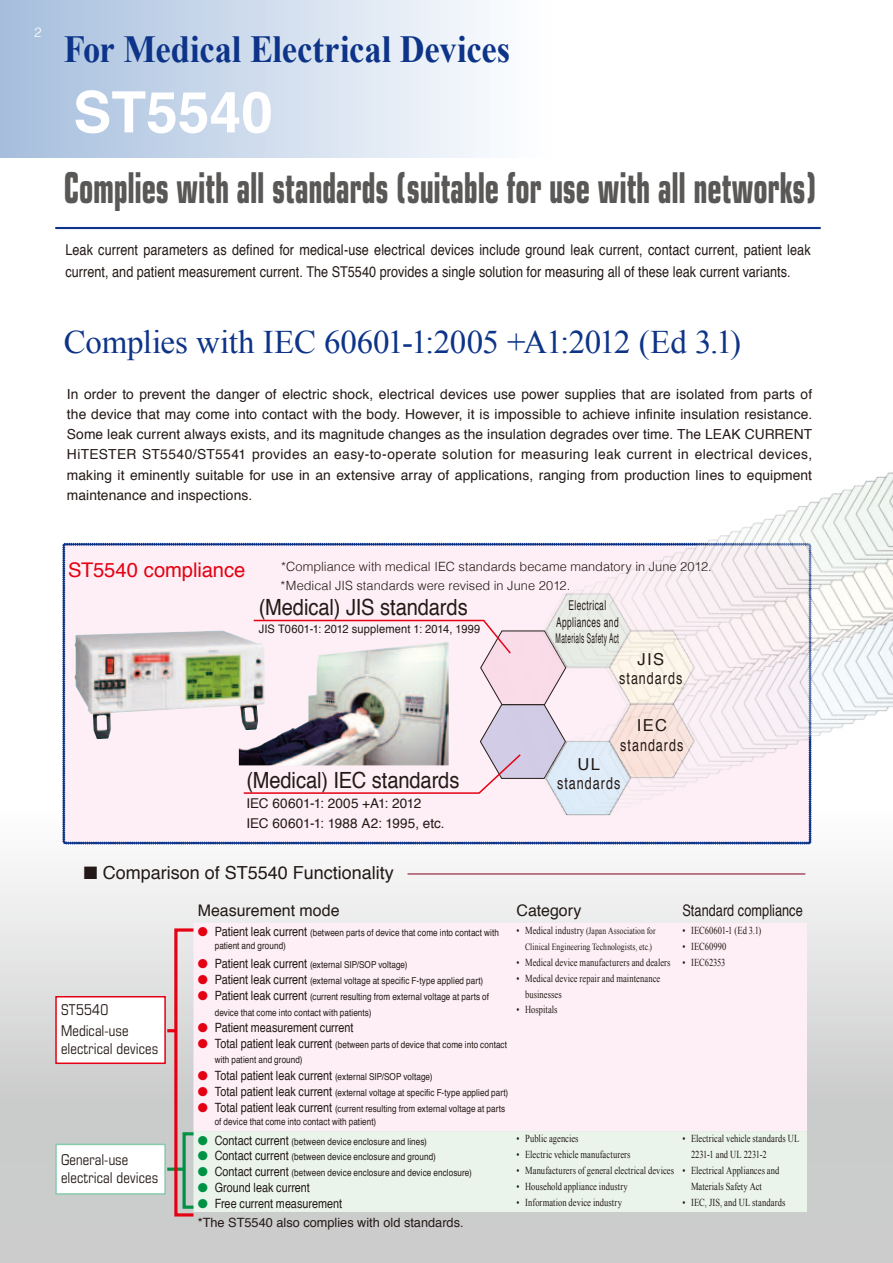
<style>
.page{position:relative;width:893px;height:1263px;background:#fff}
.page>*{position:absolute;margin:0;border:0;box-sizing:border-box;transform-origin:0 0}
.t1{font:700 57px "Helvetica";color:#fff}
.t2{font:700 condensed 42.45px "Eurostile";letter-spacing:-.01em;color:#595857;scale:.72 1}
.t3{font:700 38.25px "Times New Roman";color:#0d3488;scale:.9 1}
.t4{font:33px "Times New Roman";letter-spacing:-.01em;color:#0d3488}
.t5{font:22.35px "Helvetica";letter-spacing:-.005em;color:#231916;scale:.9 1}
.t6{font:20.25px "Helvetica";color:#e60013}
.t7{font:18px "Helvetica";color:#231916}
.t8{font:16.5px/19.5px "Helvetica";letter-spacing:.08em;color:#231916;text-align:center}
.t9{font:15.9px "Helvetica";color:#231916}
.t10{font:15.9px "Helvetica";color:#231916;scale:.8 1}
.t11{font:14.85px/22.4px "Helvetica";letter-spacing:.005em;color:#231916;scale:.85 1}
.t12{font:condensed 14.85px/18px "Eurostile";letter-spacing:.005em;color:#231916;scale:.95 1}
.t13{font:13.8px/20.2px "Helvetica";letter-spacing:.005em;color:#231916;text-align:justify}
.t14{font:13.5px/19.5px "Helvetica";letter-spacing:.01em;color:#231916}
.t15{font:13.5px/16.5px "Helvetica";letter-spacing:.05em;color:#231916;text-align:center;scale:.62 1}
.t16{font:300 13.5px "Helvetica";color:#fff}
.t17{font:300 12.75px/19.2px "Helvetica";letter-spacing:.005em;color:#231916}
.t18{font:12.75px "Helvetica";color:#231916;scale:.85 1}
.t19{font:12.75px "Helvetica";color:#231916}
.t20{font:11.7px "Helvetica";letter-spacing:.01em;color:#231916;scale:.95 1}
.t21{font:10.65px/15.9px "Times New Roman";letter-spacing:.005em;color:#231916;scale:.8 1}
.t22{font:9.6px/12.9px "Helvetica";letter-spacing:.01em;color:#231916;scale:.85 1}
.t23{font:9.6px/15.9px "Times New Roman";letter-spacing:.01em;color:#231916;text-align:center;scale:.8 1}
.s1{color:#e60013}
.s2{font-size:12.75px}
.s3{font-size:10.65px}
.s4{color:#009244}
</style>
<div class="page">
<div style="left:0;top:0;width:561px;height:157px;background:linear-gradient(to right,#a6bedd,#fff)"></div>
<div style="left:0;top:811px;width:893px;height:452px;background:linear-gradient(to bottom,#f8f8f8,#bfc0c0)"></div>
<img style="left:407px;top:813px;width:426px;height:39px">
<div style="left:55px;top:996px;width:111px;height:68px;background:#fff;border:2px solid #e60013"></div>
<div style="left:55px;top:1144px;width:111px;height:51px;background:#fff;border:2px solid #88caac"></div>
<hr style="left:407px;top:873px;width:398px;height:2px;background:#a74f62">
<svg style="left:63px;top:543px;width:748px;height:301px"></svg>
<img style="left:492px;top:472px;width:401px;height:341px">
<img style="left:75px;top:630px;width:190px;height:109px">
<hr style="left:55px;top:227px;width:766px;height:2px;background:#0d3488">
<div style="left:193px;top:923px;width:614px;height:208px;background:#fdeff5"></div>
<div style="left:195px;top:1131px;width:612px;height:81px;background:#eaf4eb"></div>
<div style="left:183px;top:1132px;width:12px;height:77px;border:3px solid #009244"></div>
<svg style="left:167px;top:1167px;width:18px;height:4px"></svg>
<div style="left:174px;top:928px;width:21px;height:288px;border:3px solid #e60013"></div>
<svg style="left:167px;top:1029px;width:9px;height:3px"></svg>
<h3 class="t16" style="left:34px;top:21px;width:9px">2</h3>
<h3 class="t3" style="left:64px;top:22px;width:498px">For Medical Electrical Devices</h3>
<h1 class="t1" style="left:73px;top:66px;width:201px">ST5540</h1>
<h2 class="t2" style="left:64px;top:162px;width:1047px">Complies with all standards (suitable for use with all networks)</h2>
<p class="t11" style="left:65px;top:239px;width:878px">Leak current parameters as defined for medical-use electrical devices include ground leak current, contact current, patient leak current, and patient measurement current. The ST5540 provides a single solution for measuring all of these leak current variants.</p>
<h3 class="t4" style="left:64px;top:320px;width:679px">Complies with IEC 60601-1:2005 +A1:2012 (Ed 3.1)</h3>
<p class="t13" style="left:67px;top:384px;width:747px">In order to prevent the danger of electric shock, electrical devices use power supplies that are isolated from parts of the device that may come into contact with the body. However, it is impossible to achieve infinite insulation resistance.<br>Some leak current always exists, and its magnitude changes as the insulation degrades over time. The LEAK CURRENT HiTESTER ST5540/ST5541 provides an easy-to-operate solution for measuring leak current in electrical devices, making it eminently suitable for use in an extensive array of applications, ranging from production lines to equipment maintenance and inspections.</p>
<h3 class="t6" style="left:68px;top:554px;width:179px">ST5540 compliance</h3>
<h3 class="t17" style="left:281px;top:556px;width:433px">*Compliance with medical IEC standards became mandatory in June 2012. *Medical JIS standards were revised in June 2012.</h3>
<h3 class="t5" style="left:259px;top:590px;width:234px">(Medical) JIS standards</h3>
<p class="t20" style="left:259px;top:620px;width:235px">JIS T0601-1: 2012 supplement 1: 2014, 1999</p>
<h3 class="t15" style="left:556px;top:598px;width:104px">Electrical<br>Appliances and<br>Materials Safety Act</h3>
<h3 class="t8" style="left:619px;top:649px;width:65px">JIS standards</h3>
<h3 class="t8" style="left:620px;top:716px;width:65px">IEC standards</h3>
<h3 class="t5" style="left:246px;top:763px;width:238px">(Medical) IEC standards</h3>
<h3 class="t14" style="left:246px;top:794px;width:200px">IEC 60601-1: 2005 +A1: 2012<br>IEC 60601-1: 1988 A2: 1995, etc.</h3>
<h3 class="t7" style="left:84px;top:859px;width:311px">■ Comparison of ST5540 Functionality</h3>
<h3 class="t8" style="left:557px;top:755px;width:65px">UL standards</h3>
<h3 class="t12" style="left:61px;top:999px;width:73px;line-height:21px">ST5540<br>Medical-use</h3>
<h3 class="t12" style="left:61px;top:1040px;width:104px">electrical devices</h3>
<h3 class="t12" style="left:61px;top:1151px;width:104px">General-use electrical devices</h3>
<h3 class="t9" style="left:198px;top:898px;width:143px">Measurement mode</h3>
<h3 class="t9" style="left:517px;top:898px;width:66px">Category</h3>
<h3 class="t10" style="left:682px;top:898px;width:152px">Standard compliance</h3>
<p class="t22" style="left:215px;top:927px;width:336px;text-indent:-17px"><span class="s1">●</span> <span class="s2">Patient leak current</span> (between parts of device that come into contact with patient and ground)</p>
<p class="t22" style="left:198px;top:958px;width:248px"><span class="s1">●</span> <span class="s2">Patient leak current</span> (external SIP/SOP voltage)</p>
<p class="t22" style="left:198px;top:974px;width:337px"><span class="s1">●</span> <span class="s2">Patient leak current</span> (external voltage at specific F-type applied part)</p>
<p class="t22" style="left:215px;top:989px;width:324px;line-height:15.6px;text-indent:-17px"><span class="s1">●</span> <span class="s2">Patient leak current</span> (current resulting from external voltage at parts of device that come into contact with patients)</p>
<h3 class="t18" style="left:198px;top:1017px;width:185px"><span class="s1">●</span> Patient measurement current</h3>
<p class="t22" style="left:215px;top:1037px;width:345px;line-height:15.6px;text-indent:-17px"><span class="s1">●</span> <span class="s2">Total patient leak current</span> (between parts of device that come into contact with patient and ground)</p>
<p class="t22" style="left:198px;top:1070px;width:278px"><span class="s1">●</span> <span class="s2">Total patient leak current</span> (external SIP/SOP voltage)</p>
<p class="t22" style="left:198px;top:1086px;width:367px"><span class="s1">●</span> <span class="s2">Total patient leak current</span> (external voltage at specific F-type applied part)</p>
<p class="t22" style="left:215px;top:1102px;width:343px;text-indent:-17px"><span class="s1">●</span> <span class="s2">Total patient leak current</span> (current resulting from external voltage at parts of device that come into contact with patient)</p>
<p class="t23" style="left:517px;top:922px;width:175px"><span class="s3">• Medical industry</span> (Japan Association for<br>Clinical Engineering Technologists, etc.)</p>
<p class="t21" style="left:517px;top:954px;width:194px">• Medical device manufacturers and dealers</p>
<p class="t21" style="left:525px;top:970px;width:170px;text-indent:-9px">• Medical device repair and maintenance businesses</p>
<p class="t21" style="left:517px;top:1002px;width:53px">• Hospitals</p>
<p class="t21" style="left:682px;top:922px;width:100px">• IEC60601-1 (Ed 3.1)</p>
<p class="t21" style="left:682px;top:938px;width:56px">• IEC60990</p>
<p class="t21" style="left:682px;top:954px;width:55px">• IEC62353</p>
<p class="t22" style="left:198px;top:1135px;width:271px"><span class="s4">●</span> <span class="s2">Contact current</span> (between device enclosure and lines)</p>
<p class="t22" style="left:198px;top:1151px;width:282px"><span class="s4">●</span> <span class="s2">Contact current</span> (between device enclosure and ground)</p>
<p class="t22" style="left:198px;top:1167px;width:324px"><span class="s4">●</span> <span class="s2">Contact current</span> (between device enclosure and device enclosure)</p>
<h3 class="t18" style="left:198px;top:1178px;width:134px"><span class="s4">●</span> Ground leak current</h3>
<h3 class="t18" style="left:198px;top:1194px;width:171px"><span class="s4">●</span> Free current measurement</h3>
<h3 class="t19" style="left:198px;top:1213px;width:267px">*The ST5540 also complies with old standards.</h3>
<p class="t21" style="left:517px;top:1130px;width:79px">• Public agencies</p>
<p class="t21" style="left:517px;top:1146px;width:144px">• Electric vehicle manufacturers</p>
<p class="t21" style="left:517px;top:1162px;width:198px">• Manufacturers of general electrical devices</p>
<p class="t21" style="left:517px;top:1178px;width:140px">• Household appliance industry</p>
<p class="t21" style="left:517px;top:1194px;width:133px">• Information device industry</p>
<p class="t21" style="left:691px;top:1130px;width:137px;text-indent:-9px">• Electrical vehicle standards UL<br>2231-1 and UL 2231-2</p>
<p class="t21" style="left:691px;top:1162px;width:112px;text-indent:-9px">• Electrical Appliances and<br>Materials Safety Act</p>
<p class="t21" style="left:682px;top:1194px;width:130px">• IEC, JIS, and UL standards</p>
</div>
